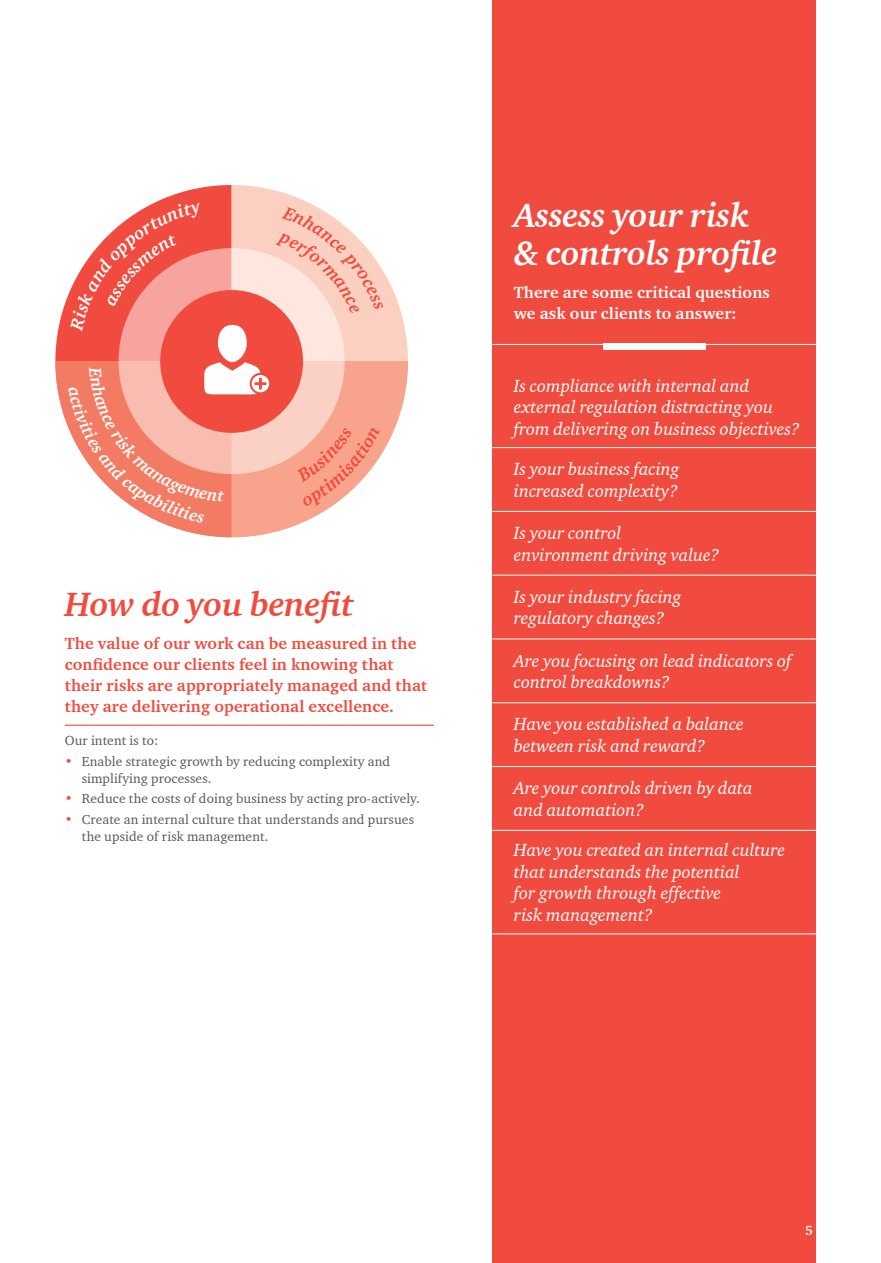
<style>
.page{position:relative;width:881px;height:1263px;background:#fff}
.page>*{position:absolute;margin:0;border:0;box-sizing:border-box;transform-origin:0 0}
.t1{font:italic 700 34.5px/37.5px "Charter ITC";letter-spacing:-.01em;color:#fff}
.t2{font:italic 700 34.5px "Charter ITC";letter-spacing:-.01em;color:#f04b3e}
.t3{font:italic 18px/21.6px "Charter ITC";color:#fff}
.t4{font:700 16.5px/21px "Charter ITC";letter-spacing:.01em;color:#f04b3e}
.t5{font:700 16.5px/21px "Charter ITC";letter-spacing:.01em;color:#fff}
.t6{font:13.5px/16.5px "Charter ITC";letter-spacing:.01em;color:#58595b}
.t7{font:700 13.5px "Charter ITC";color:#fff}
.s1{color:#f04b3e}
</style>
<div class="page">
<hr style="left:65px;top:725px;width:369px;height:1px;background:#f04b3e">
<div style="left:492px;top:0;width:323px;height:1263px;background:#f04b3e"></div>
<hr style="left:492px;top:511px;width:323px;height:1px;background:#fff">
<hr style="left:492px;top:575px;width:323px;height:1px;background:#fff">
<hr style="left:492px;top:639px;width:323px;height:1px;background:#fff">
<hr style="left:492px;top:702px;width:323px;height:1px;background:#fff">
<hr style="left:492px;top:766px;width:323px;height:1px;background:#fff">
<hr style="left:492px;top:830px;width:323px;height:1px;background:#fff">
<hr style="left:492px;top:344px;width:323px;height:1px;background:#fff">
<hr style="left:492px;top:447px;width:323px;height:1px;background:#fff">
<hr style="left:492px;top:933px;width:323px;height:1px;background:#fff">
<div style="left:603px;top:343px;width:102px;height:7px;background:#fff"></div>
<svg style="left:55px;top:185px;width:353px;height:352px"></svg>
<h1 class="t2" style="left:65px;top:582px;width:290px">How do you benefit</h1>
<p class="t4" style="left:65px;top:632px;width:363px">The value of our work can be measured in the confidence our clients feel in knowing that their risks are appropriately managed and that they are delivering operational excellence.</p>
<p class="t6" style="left:65px;top:732px;width:95px">Our intent is to:</p>
<p class="t6" style="left:82px;top:753px;width:310px;text-indent:-17px"><span class="s1">•</span> Enable strategic growth by reducing complexity and simplifying processes.</p>
<p class="t6" style="left:65px;top:790px;width:356px"><span class="s1">•</span> Reduce the costs of doing business by acting pro-actively.</p>
<p class="t6" style="left:82px;top:811px;width:334px;text-indent:-17px"><span class="s1">•</span> Create an internal culture that understands and pursues the upside of risk management.</p>
<h1 class="t1" style="left:513px;top:196px;width:265px">Assess your risk &amp; controls profile</h1>
<p class="t5" style="left:513px;top:282px;width:257px">There are some critical questions we ask our clients to answer:</p>
<p class="t3" style="left:513px;top:374px;width:287px">Is compliance with internal and external regulation distracting you from delivering on business objectives?</p>
<p class="t3" style="left:513px;top:458px;width:167px">Is your business facing increased complexity?</p>
<p class="t3" style="left:513px;top:522px;width:207px">Is your control environment driving value?</p>
<p class="t3" style="left:513px;top:586px;width:169px">Is your industry facing regulatory changes?</p>
<p class="t3" style="left:513px;top:649px;width:279px">Are you focusing on lead indicators of control breakdowns?</p>
<p class="t3" style="left:513px;top:713px;width:231px">Have you established a balance between risk and reward?</p>
<p class="t3" style="left:513px;top:777px;width:240px">Are your controls driven by data and automation?</p>
<p class="t3" style="left:513px;top:839px;width:273px">Have you created an internal culture that understands the potential<br>for growth through effective<br>risk management?</p>
<p class="t7" style="left:804px;top:1222px;width:9px">5</p>
</div>
